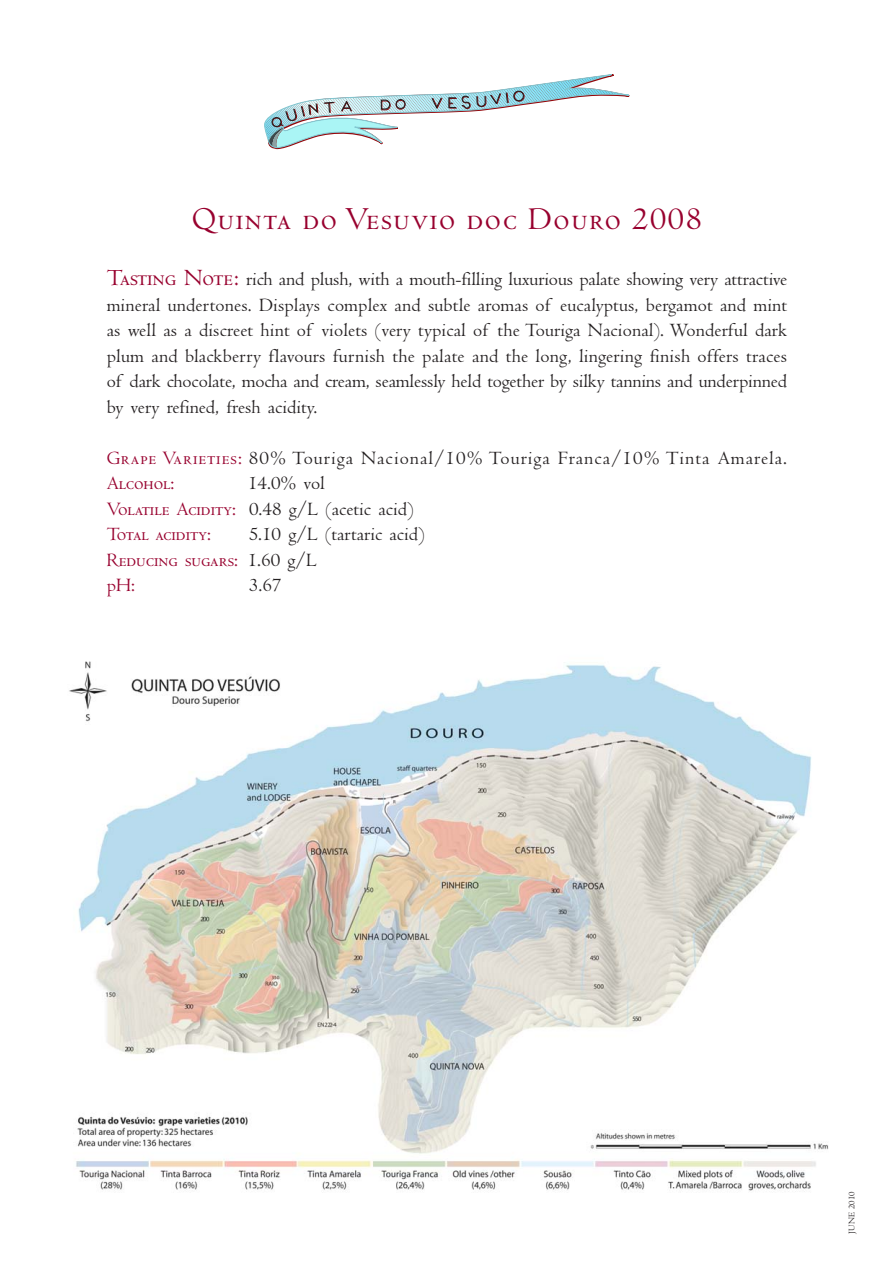
<style>
.page{position:relative;width:894px;height:1263px;background:#fff}
.page>*{position:absolute;margin:0;border:0;box-sizing:border-box;transform-origin:0 0}
.t1{font:33px "Centaur MT SC";letter-spacing:.05em;color:#98002e}
.t2{font:19.5px/25.5px "Centaur";color:#231f20;text-align:justify}
.t3{font:19.5px/25.5px "Centaur";letter-spacing:.055em;color:#231f20}
.t4{font:19.5px/25.5px "Centaur MT SC";color:#98002e}
.t5{font:9px "Centaur";color:#231f20}
.s1{font-family:"Centaur"}
.s2{font-family:"Centaur MT SC";font-size:24px;color:#98002e}
.s3{font-family:"Centaur MT SC";color:#98002e}
.s4{color:#98002e}
.s5{font-family:"Centaur";color:#231f20}
</style>
<div class="page">
<img style="left:69px;top:661px;width:760px;height:531px">
<svg style="left:264px;top:74px;width:366px;height:76px"></svg>
<p class="t1" style="left:192px;top:207px;width:512px">Quinta do Vesuvio doc Douro <span class="s1">2008</span></p>
<p class="t2" style="left:107px;top:269px;width:682px"><span class="s2">Tasting Note:</span> rich and plush, with a mouth-filling luxurious palate showing very attractive mineral undertones. Displays complex and subtle aromas of eucalyptus, bergamot and mint as well as a discreet hint of violets (very typical of the Touriga Nacional). Wonderful dark plum and blackberry flavours furnish the palate and the long, lingering finish offers traces of dark chocolate, mocha and cream, seamlessly held together by silky tannins and underpinned by very refined, fresh acidity.</p>
<p class="t3" style="left:107px;top:447px;width:682px"><span class="s3">Grape Varieties</span><span class="s4">:</span> 80% Touriga Nacional/10% Touriga Franca/10% Tinta Amarela.<br><span class="s3">Alcohol:</span></p>
<p class="t4" style="left:107px;top:473px;width:308px;text-indent:141px"><span class="s5">14.0% vol<br></span>Volatile Acidity: <span class="s5">0.48 g/L (acetic acid)<br></span>Total acidity:</p>
<p class="t2" style="left:107px;top:524px;width:319px;text-align:left;text-indent:142px">5.10 g/L (tartaric acid)<br><span class="s3">Reducing sugars:</span> 1.60 g/L<br><span class="s4">pH:</span></p>
<p class="t2" style="left:249px;top:575px;width:34px">3.67</p>
<p class="t5" style="left:848px;top:1234px;width:44px;rotate:-90deg">JUNE 2010</p>
</div>
